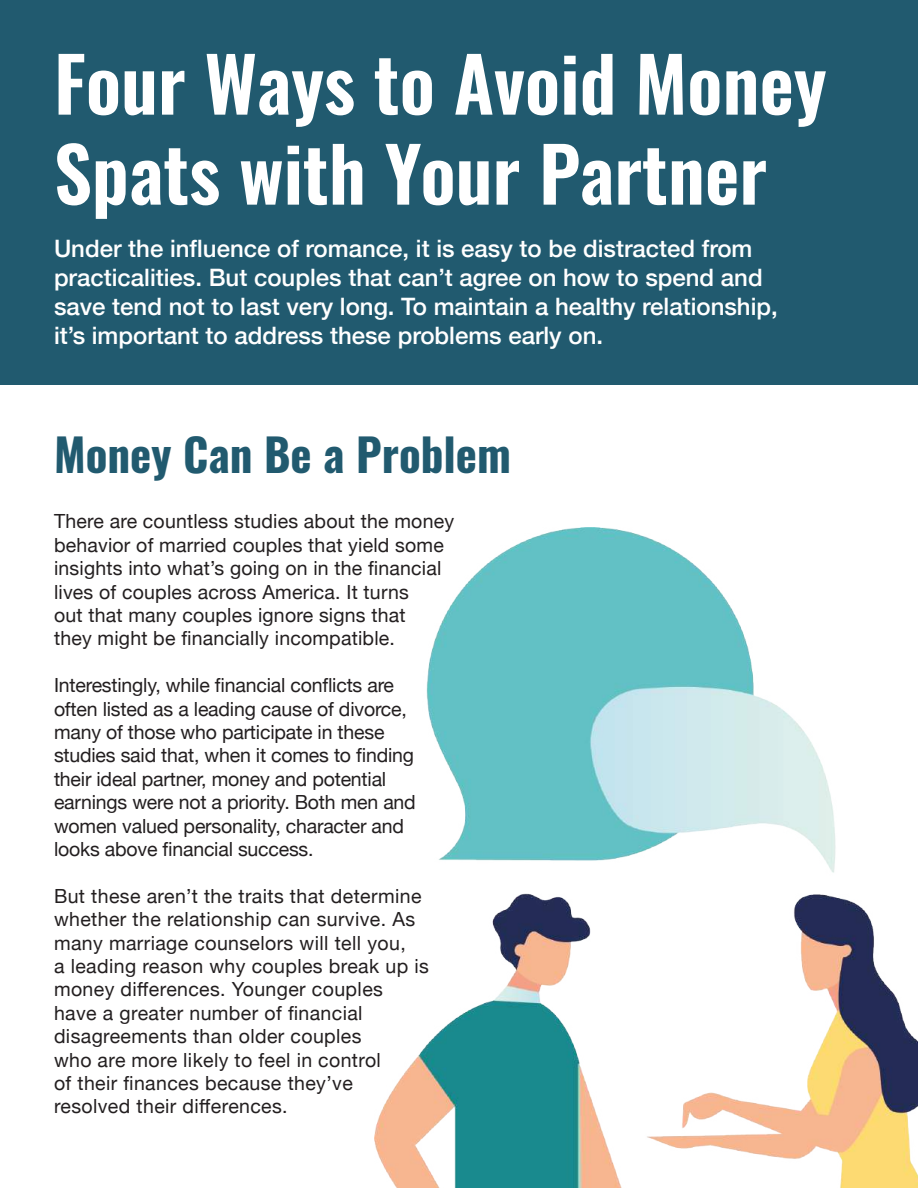
<style>
.page{position:relative;width:918px;height:1188px;background:#fff}
.page>*{position:absolute;margin:0;border:0;box-sizing:border-box;transform-origin:0 0}
.t1{font:600 75px/90px "Oswald";color:#fff}
.t2{font:700 45px "Oswald";color:#215a6f}
.t3{font:500 24px/28.8px "Helvetica Neue";color:#fff}
.t4{font:19.5px/23.4px "Helvetica Neue";letter-spacing:.01em;color:#231f20}
.t5{font:19.5px/23.4px "Helvetica Neue";letter-spacing:-.01em;color:#231f20}
</style>
<div class="page">
<div style="left:0;top:0;width:918px;height:384px;background:#215a6f"></div>
<img style="left:375px;top:528px;width:543px;height:660px">
<h1 class="t1" style="left:54px;top:44px;width:774px">Four Ways to Avoid Money<br>Spats with Your Partner</h1>
<p class="t3" style="left:54px;top:232px;width:725px">Under the influence of romance, it is easy to be distracted from practicalities. But couples that can’t agree on how to spend and save tend not to last very long. To maintain a healthy relationship, it’s important to address these problems early on.</p>
<h2 class="t2" style="left:54px;top:431px;width:459px">Money Can Be a Problem</h2>
<p class="t4" style="left:54px;top:511px;width:402px">There are countless studies about the money behavior of married couples that yield some insights into what’s going on in the financial lives of couples across America. It turns<br>out that many couples ignore signs that<br>they might be financially incompatible.</p>
<p class="t5" style="left:54px;top:675px;width:363px">Interestingly, while financial conflicts are often listed as a leading cause of divorce, many of those who participate in these studies said that, when it comes to finding their ideal partner, money and potential earnings were not a priority. Both men and women valued personality, character and looks above financial success.</p>
<p class="t4" style="left:54px;top:885px;width:376px">But these aren’t the traits that determine whether the relationship can survive. As many marriage counselors will tell you,<br>a leading reason why couples break up is money differences. Younger couples have a greater number of financial disagreements than older couples<br>who are more likely to feel in control<br>of their finances because they’ve resolved their differences.</p>
</div>
